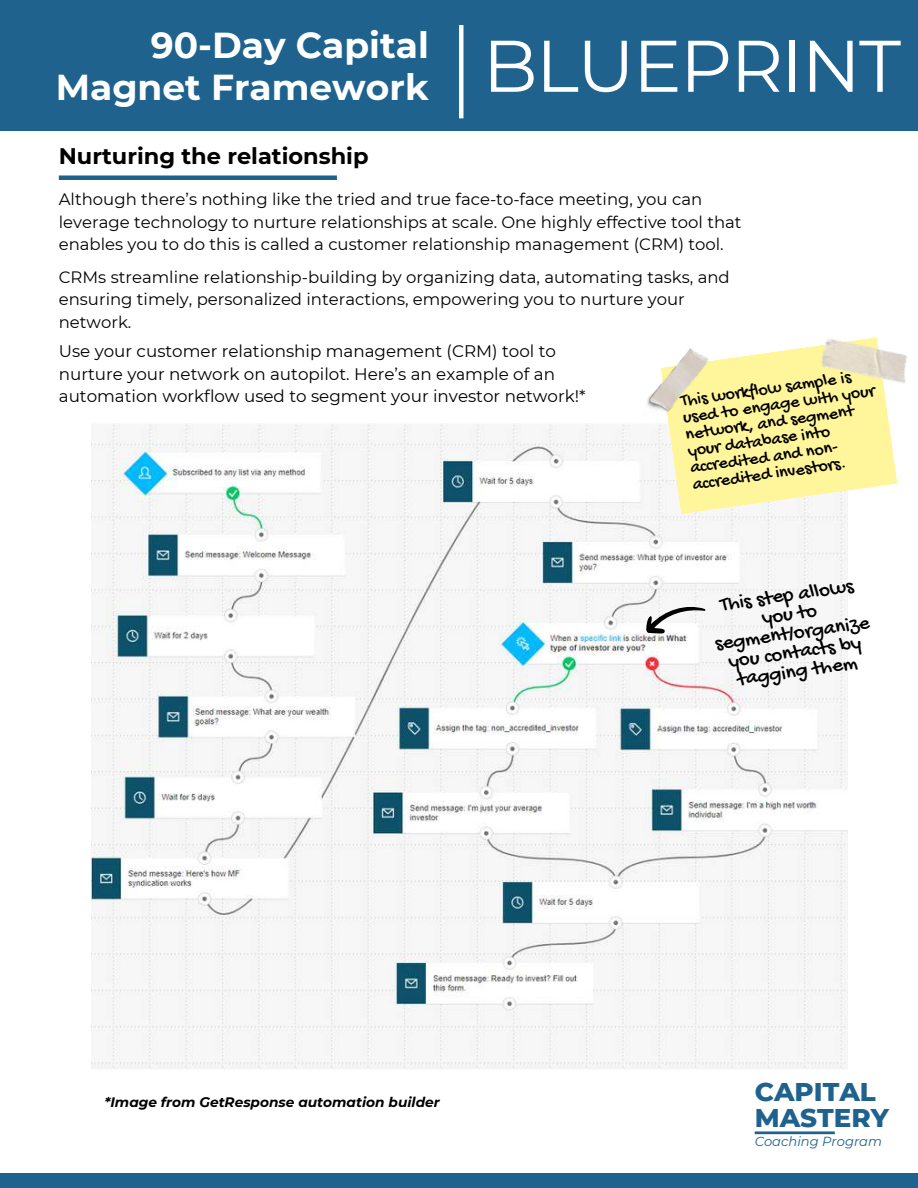
<style>
.page{position:relative;width:918px;height:1188px;background:#fff}
.page>*{position:absolute;margin:0;border:0;box-sizing:border-box;transform-origin:0 0}
.t1{font:700 36px/41.7px "Montserrat";color:#fff}
.t2{font:800 26.1px/25.8px "Montserrat";color:#1f628e}
.t3{font:700 22.5px "Montserrat";color:#000}
.t4{font:21px/19.2px "Gochi Hand";color:#000;text-align:center}
.t5{font:18px/17px "Gochi Hand";color:#000}
.t6{font:16.8px/22.5px "Montserrat";color:#000}
.t7{font:16.5px/22.5px "Montserrat";color:#000}
.t8{font:italic 700 13.8px "Montserrat";color:#000}
.t9{font:italic 13.05px "Montserrat";color:#1f628e}
</style>
<div class="page">
<div style="left:0;top:1173px;width:918px;height:15px;background:#1f628e"></div>
<div style="left:0;top:0;width:918px;height:130px;background:#1f628e"></div>
<img style="left:92px;top:424px;width:756px;height:711px">
<svg style="left:660px;top:346px;width:237px;height:168px"></svg>
<img style="left:813px;top:337px;width:95px;height:72px">
<img style="left:631px;top:346px;width:80px;height:85px">
<svg style="left:646px;top:603px;width:60px;height:31px"></svg>
<hr style="left:459px;top:25px;width:4px;height:93px;background:#fff">
<div style="left:59px;top:175px;width:278px;height:5px;background:#1f628e"></div>
<h1 class="t1" style="left:56px;top:23px;width:847px;text-indent:95px">90-Day Capital<br>Magnet Framework <sup>BLUEPRINT</sup></h1>
<h3 class="t3" style="left:59px;top:140px;width:311px">Nurturing the relationship</h3>
<p class="t7" style="left:59px;top:187px;width:684px">Although there’s nothing like the tried and true face-to-face meeting, you can leverage technology to nurture relationships at scale. One highly effective tool that enables you to do this is called a customer relationship management (CRM) tool.</p>
<p class="t7" style="left:59px;top:265px;width:672px">CRMs streamline relationship-building by organizing data, automating tasks, and ensuring timely, personalized interactions, empowering you to nurture your network.</p>
<p class="t6" style="left:59px;top:339px;width:528px">Use your customer relationship management (CRM) tool to nurture your network on autopilot. Here’s an example of an automation workflow used to segment your investor network!*</p>
<p class="t5" style="left:680px;top:394px;width:195px;rotate:-8deg">This workflow sample is used to engage with your network, and segment your database into accredited and non&shy;accredited investors.</p>
<p class="t4" style="left:709px;top:598px;width:157px;rotate:-8deg">This step allows you to segment/organize you contacts by tagging them</p>
<p class="t8" style="left:105px;top:1092px;width:337px">*Image from GetResponse automation builder</p>
<h2 class="t2" style="left:755px;top:1078px;width:136px">CAPITAL<br>MASTERY</h2>
<p class="t9" style="left:755px;top:1133px;width:129px">Coaching Program</p>
</div>
